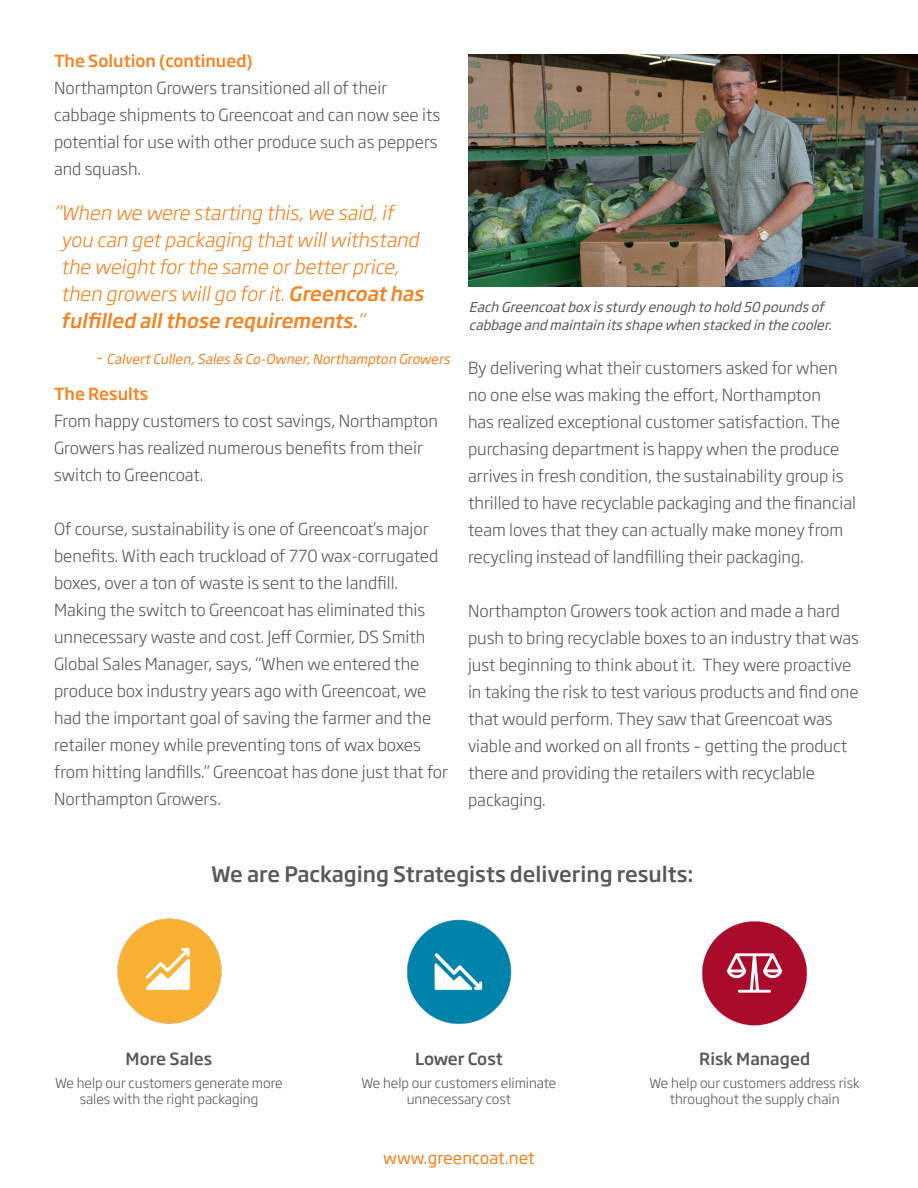
<style>
.page{position:relative;width:918px;height:1188px;background:#fff}
.page>*{position:absolute;margin:0;border:0;box-sizing:border-box;transform-origin:0 0}
.t1{font:500 21px "Soho Gothic Pro";color:#58595b}
.t2{font:italic 300 19.5px/27px "Soho Gothic Pro";color:#f58220}
.t3{font:300 16.5px/27px "Soho Gothic Pro";color:#58595b}
.t4{font:500 16.5px "Soho Gothic Pro";color:#f58220}
.t5{font:500 16.5px "Soho Gothic Pro";color:#58595b}
.t6{font:16.5px "Soho Gothic Pro";color:#f58220}
.t7{font:300 13.5px/16.5px "Soho Gothic Pro";color:#58595b;text-align:center}
.t8{font:italic 13.5px/18px "Soho Gothic Pro";color:#58595b}
.t9{font:italic 13.5px "Soho Gothic Pro";color:#f58220}
.s1{font-weight:500}
.s2{font-weight:300;font-size:19.5px}
</style>
<div class="page">
<img style="left:469px;top:54px;width:449px;height:233px">
<img style="left:117px;top:918px;width:105px;height:106px">
<img style="left:702px;top:921px;width:105px;height:105px">
<img style="left:407px;top:919px;width:105px;height:105px">
<p class="t4" style="left:54px;top:48px;width:200px">The Solution (continued)</p>
<p class="t3" style="left:54px;top:73px;width:388px">Northampton Growers transitioned all of their cabbage shipments to Greencoat and can now see its potential for use with other produce such as peppers and squash.</p>
<p class="t2" style="left:61px;top:198px;width:369px;text-indent:-7px">“When we were starting this,we said,if you can getpackaging thatwillwithstand the weightforthe same orbetterprice, then growers willgo forit.<span class="s1">Greencoathas fulfilled allthose requirements.</span>”</p>
<p class="t9" style="left:95px;top:349px;width:360px"><span class="s2">-</span>CalvertCullen,Sales &amp; Co-Owner,Northampton Growers</p>
<p class="t4" style="left:54px;top:381px;width:96px">The Results</p>
<p class="t3" style="left:54px;top:406px;width:385px">From happy customers to cost savings, Northampton<br>Growers has realized numerous benefits from their switch to Greencoat.</p>
<p class="t3" style="left:54px;top:514px;width:396px">Of course, sustainability is one of Greencoat’s major benefits. With each truckload of 770 wax-corrugated boxes, over a ton of waste is sent to the landfill.<br>Making the switch to Greencoat has eliminated this unnecessary waste and cost. Jeff Cormier, DS Smith Global Sales Manager, says, “When we entered the produce box industry years ago with Greencoat, we had the important goal of saving the farmer and the retailer money while preventing tons of wax boxes from hitting landfills.” Greencoat has done just that for Northampton Growers.</p>
<p class="t8" style="left:469px;top:297px;width:369px">EachGreencoatboxissturdyenoughtohold50 poundsof cabbageandmaintainitsshapewhenstackedinthecooler.</p>
<p class="t3" style="left:468px;top:353px;width:390px">By delivering what their customers asked for when no one else was making the effort, Northampton<br>has realized exceptional customer satisfaction. The purchasing department is happy when the produce arrives in fresh condition, the sustainability group is thrilled to have recyclable packaging and the financial team loves that they can actually make money from recycling instead of landfilling their packaging.</p>
<p class="t3" style="left:468px;top:596px;width:393px">Northampton Growers took action and made a hard push to bring recyclable boxes to an industry that was just beginning to think about it. They were proactive in taking the risk to test various products and find one that would perform. They saw that Greencoat was viable and worked on all fronts – getting the product there and providing the retailers with recyclable packaging.</p>
<p class="t1" style="left:211px;top:858px;width:484px">We are Packaging Strategists delivering results:</p>
<p class="t5" style="left:126px;top:1046px;width:88px">More Sales</p>
<p class="t7" style="left:55px;top:1074px;width:229px">We help our customers generate more sales with the right packaging</p>
<p class="t5" style="left:415px;top:1046px;width:89px">Lower Cost</p>
<p class="t7" style="left:361px;top:1074px;width:197px">We help our customers eliminate unnecessary cost</p>
<p class="t6" style="left:383px;top:1145px;width:153px">www.greencoat.net</p>
<p class="t5" style="left:699px;top:1046px;width:113px">Risk Managed</p>
<p class="t7" style="left:650px;top:1074px;width:212px">We help our customers address risk throughout the supply chain</p>
</div>
